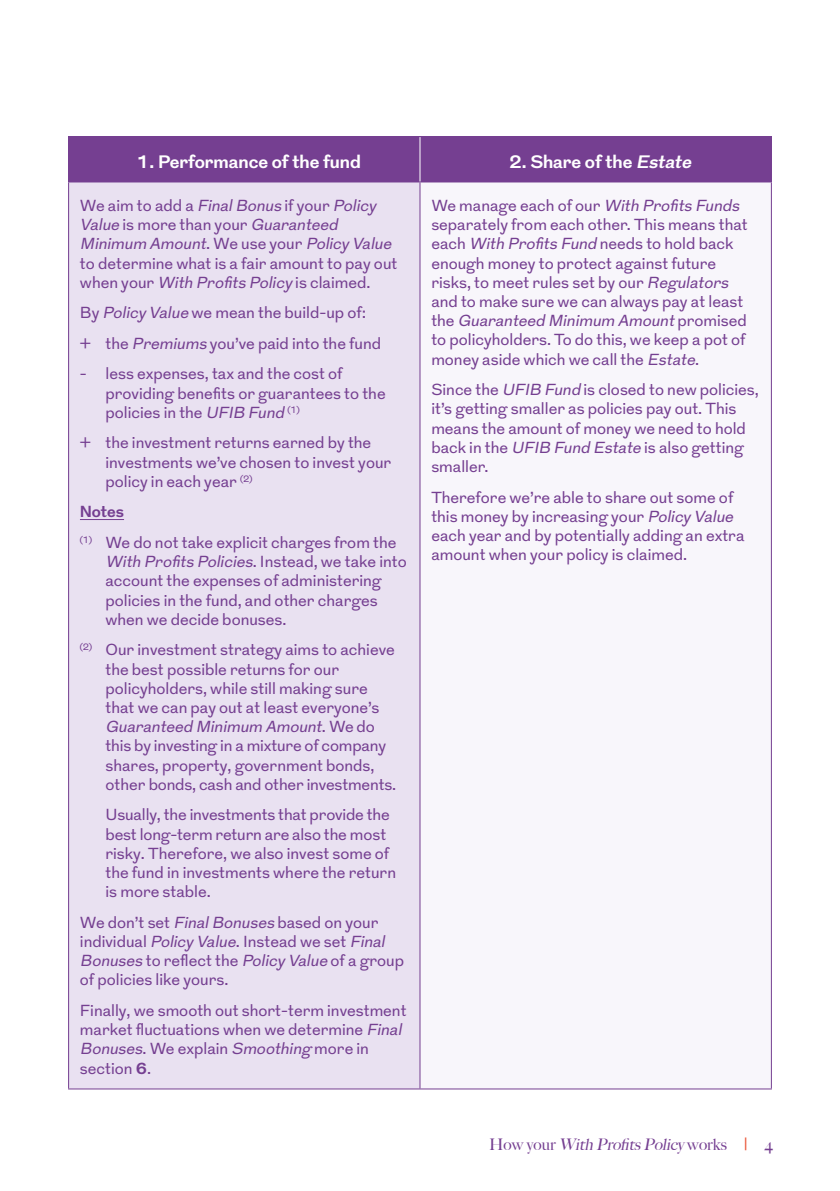
<style>
.page{position:relative;width:840px;height:1191px;background:#fff}
.page>*{position:absolute;margin:0;border:0;box-sizing:border-box;transform-origin:0 0}
.t1{font:700 18px "Grot";color:#fff}
.t2{font:16px/19.2px "Grot";color:#753f91}
.t3{font:italic 16px "Big Caslon Medium 2";color:#753f91}
.t4{font:700 16px "Grot";color:#753f91}
.s1{font-style:italic}
.s2{font-weight:700}
.s3{font-family:"Big Caslon";font-weight:500;font-style:normal}
.s4{font-style:normal}
.s5{font-family:"Big Caslon";font-weight:500;font-style:normal;color:#eb5e42}
</style>
<div class="page">
<div style="left:69px;top:182px;width:351px;height:907px;background:#e9e1f1"></div>
<div style="left:420px;top:182px;width:351px;height:907px;background:#f8f6fb"></div>
<div style="left:69px;top:137px;width:351px;height:45px;background:#753f91"></div>
<div style="left:420px;top:137px;width:351px;height:45px;background:#753f91"></div>
<hr style="left:68px;top:136px;width:352px;height:1px;background:#753f91">
<hr style="left:420px;top:136px;width:351px;height:1px;background:#753f91">
<hr style="left:68px;top:181px;width:352px;height:1px;background:#753f91">
<hr style="left:68px;top:1088px;width:352px;height:1px;background:#753f91">
<hr style="left:420px;top:1088px;width:351px;height:1px;background:#753f91">
<hr style="left:770px;top:182px;width:1px;height:906px;background:#753f91">
<hr style="left:419px;top:182px;width:1px;height:906px;background:#753f91">
<hr style="left:419px;top:137px;width:1px;height:44px;background:#fff">
<hr style="left:68px;top:137px;width:1px;height:44px;background:#753f91">
<hr style="left:68px;top:182px;width:1px;height:906px;background:#753f91">
<hr style="left:80px;top:519px;width:44px;height:1px;background:#753f91">
<p class="t1" style="left:137px;top:149px;width:225px">1. Performance of the fund</p>
<p class="t2" style="left:80px;top:196px;width:319px">We a i m t o ad d a <span class="s1">FinalBonus</span> i f yo u r <span class="s1">Policy Value</span> i s m o r e t h a n y o u r <span class="s1">Guaranteed Minimum Amount</span>. We u s e y o u r <span class="s1">Policy Value </span>to determine what is a fair amount to pay out when your <span class="s1">With Profts Policy</span> is claimed.</p>
<p class="t2" style="left:80px;top:298px;width:302px;line-height:30.6px">By <span class="s1">Policy Value</span> we mean the build-up of: + the <span class="s1">Premiums</span> you’ve paid into the fund</p>
<p class="t2" style="left:105px;top:365px;width:281px;text-indent:-26px">- less expenses, tax and the cost of providing benefts or guarantees to the policies in the <span class="s1">UFIB Fund</span> <sup>(1)</sup></p>
<p class="t2" style="left:105px;top:434px;width:287px;text-indent:-26px">+ the investment returns earned by the investments we’ve chosen to invest your policy in each year <sup>(2)</sup></p>
<p class="t4" style="left:80px;top:501px;width:46px">Notes</p>
<p class="t2" style="left:105px;top:533px;width:302px;text-indent:-26px"><sup>(1)</sup> We do not take explicit charges from the <span class="s1">With Profts Policies</span>. I n st e a d , w e t a k e i n t o account the expenses of administering policies in the fund, and other charges when we decide bonuses.</p>
<p class="t2" style="left:105px;top:641px;width:292px;text-indent:-26px"><sup>(2)</sup> Our investment strategy aims to achieve the best possible returns for our policyholders, while still making sure that we can pay out at least everyone’s <span class="s1">Guaranteed Minimum Amount</span>. We d o this by investing in a mixture of company shares, property, government bonds, other bonds, cash and other investments.</p>
<p class="t2" style="left:105px;top:806px;width:292px">Usually, the investments that provide the best long-term return are also the most risky. Therefore, we also invest some of the fund in investments where the return is more stable.</p>
<p class="t2" style="left:80px;top:913px;width:325px">We don’t set <span class="s1">FinalBonuses</span> based on your individual <span class="s1">Policy Value</span>. Instead we set <span class="s1">Final Bonuses</span> t o ref e ct t h e <span class="s1">Policy Value</span> of a gro u p of policies like yours.</p>
<p class="t2" style="left:80px;top:1001px;width:328px">Finally, we smooth out short-term investment market fuctuations when we determine <span class="s1">Final Bonuses</span>. We ex p l a i n <span class="s1">Smoothing</span> m o r e i n section <span class="s2">6</span>.</p>
<p class="t1" style="left:509px;top:149px;width:188px">2. Share of the <span class="s1">Estate</span></p>
<p class="t2" style="left:431px;top:196px;width:318px">We manage each of our <span class="s1">With Profts Funds </span>separately from each other. This means that each <span class="s1">With Profts Fund</span> needs to hold back enough money to protect against future risks, to meet rules set by our <span class="s1">Regulators </span>and to make sure we can always pay at least t h e <span class="s1">Guaranteed Minimum Amount</span>p r o m i s e d to policyholders. To do this, we keep a pot of money aside which we call the <span class="s1">Estate</span>.</p>
<p class="t2" style="left:431px;top:381px;width:329px">Since the <span class="s1">UFIB Fund</span> is closed to new policies, it’s getting smaller as policies pay out. This means the amount of money we need to hold back in the <span class="s1">UFIB Fund Estate</span> is also getting smaller.</p>
<p class="t2" style="left:431px;top:488px;width:314px">Therefore we’re able to share out some of this money by increasing your <span class="s1">Policy Value </span>each year and by potentially adding an extra amount when your policy is claimed.</p>
<p class="t3" style="left:489px;top:1131px;width:285px"><span class="s3">H o w y o u r</span> With ProfitsPolicy <span class="s4">w o r k s</span> <span class="s5">|</span> <span class="s3">4</span></p>
</div>
